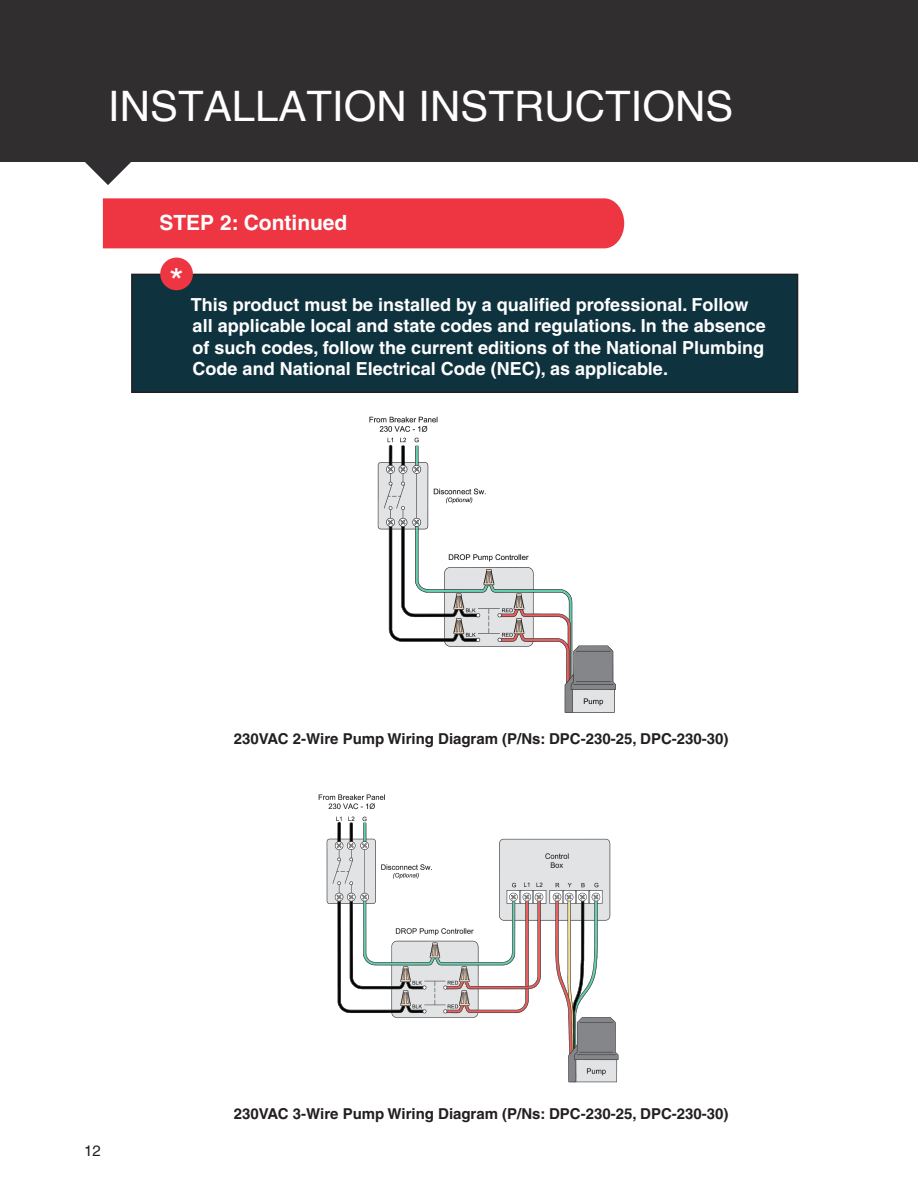
<style>
.page{position:relative;width:918px;height:1188px;background:#fff}
.page>*{position:absolute;margin:0;border:0;box-sizing:border-box;transform-origin:0 0}
.t1{font:42px "Helvetica";color:#fff}
.t2{font:37.5px "Helvetica";color:#fff}
.t3{font:700 21px "Helvetica CE";color:#fff}
.t4{font:700 18px "Helvetica CE";color:#fff}
.t5{font:700 15px "Helvetica CE";color:#231f20}
.t6{font:15px "Helvetica";color:#231f20}
</style>
<div class="page">
<svg style="left:85px;top:162px;width:46px;height:23px"></svg>
<div style="left:0;top:0;width:918px;height:162px;background:#312e30"></div>
<img style="left:369px;top:416px;width:247px;height:297px">
<img style="left:318px;top:794px;width:301px;height:289px">
<div style="left:132px;top:274px;width:666px;height:118px;background:#0f323f"></div>
<div style="left:131px;top:274px;width:667px;height:119px;border:2px solid #231f20"></div>
<div style="left:160px;top:258px;width:33px;height:32px;background:#ee3643;border-radius:50%"></div>
<div style="left:103px;top:198px;width:521px;height:50px;background:#ee3643"></div>
<p class="t1" style="left:108px;top:82px;width:627px">INSTALLATION INSTRUCTIONS</p>
<p class="t3" style="left:159px;top:210px;width:189px">STEP 2: Continued</p>
<p class="t2" style="left:169px;top:260px;width:16px">*</p>
<p class="t4" style="left:191px;top:293px;width:559px">This product must be installed by a qualified professional. Follow</p>
<p class="t4" style="left:193px;top:315px;width:575px">all applicable local and state codes and regulations. In the absence</p>
<p class="t4" style="left:193px;top:337px;width:573px">of such codes, follow the current editions of the National Plumbing</p>
<p class="t4" style="left:193px;top:358px;width:477px">Code and National Electrical Code (NEC), as applicable.</p>
<p class="t5" style="left:234px;top:729px;width:496px">230VAC 2-Wire Pump Wiring Diagram (P/Ns: DPC-230-25, DPC-230-30)</p>
<p class="t6" style="left:84px;top:1142px;width:18px">12</p>
<p class="t5" style="left:234px;top:1104px;width:496px">230VAC 3-Wire Pump Wiring Diagram (P/Ns: DPC-230-25, DPC-230-30)</p>
</div>
